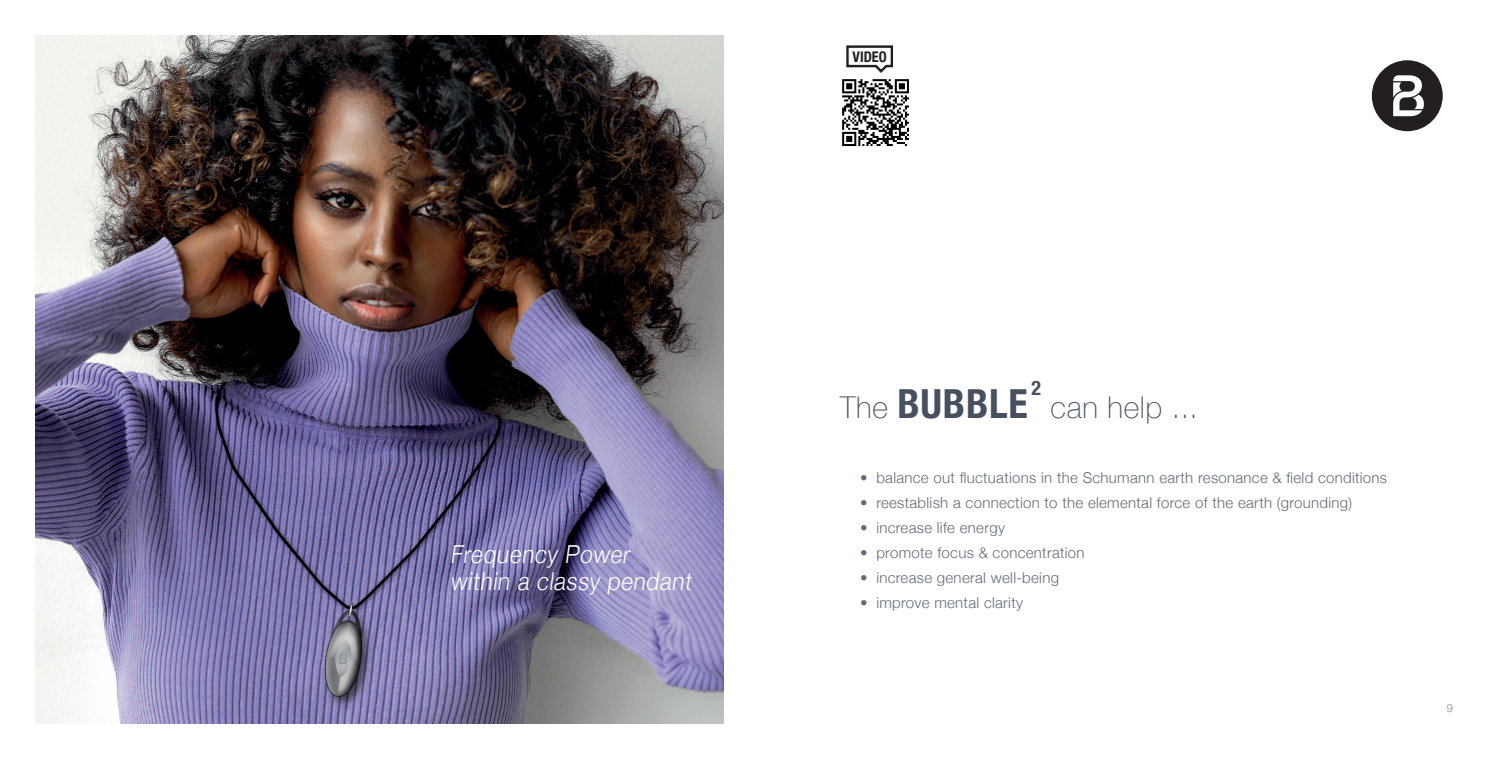
<style>
.page{position:relative;width:1503px;height:759px;background:#fff}
.page>*{position:absolute;margin:0;border:0;box-sizing:border-box;transform-origin:0 0}
._20_Bold_Left{font:700 condensed 40px "Helvetica Neue";letter-spacing:.02em;color:#46505e}
._20_Bold_Left-2{font:100 30px "Helvetica Neue";letter-spacing:.02em;color:#46505e}
._20_Bold_Left-3{font:300 24.75px "Helvetica Neue";color:#fff;scale:.91 1}
._20_Bold_Left-4{font:700 condensed 20px "Helvetica Neue";color:#46505e}
._12_16_Reg_Left{font:300 15px "Helvetica Neue";letter-spacing:.02em;color:#626b77}
.t1{font:700 condensed 14.62px "Helvetica Neue";color:#231f20}
.t2{font:300 11.25px "Helvetica Neue";color:#838a93}
.s1{font-weight:100;font-stretch:normal;font-size:30px}
</style>
<div class="page">
<img style="left:35px;top:35px;width:688px;height:688px">
<svg style="left:1371px;top:60px;width:71px;height:71px"></svg>
<svg style="left:842px;top:79px;width:67px;height:67px"></svg>
<svg style="left:846px;top:45px;width:48px;height:27px"></svg>
<p class="_20_Bold_Left-3" style="left:450px;top:534px;width:204px">Frequency Power</p>
<p class="_20_Bold_Left-3" style="left:450px;top:560px;width:272px">within a classy pendant</p>
<p class="t1" style="left:852px;top:44px;width:36px">VIDEO</p>
<p class="_20_Bold_Left-4" style="left:1031px;top:371px;width:11px">2</p>
<p class="_20_Bold_Left" style="left:840px;top:370px;width:189px"><span class="s1">The</span> BUBBLE</p>
<p class="_20_Bold_Left-2" style="left:1050px;top:384px;width:149px">can help ...</p>
<p class="_12_16_Reg_Left" style="left:860px;top:465px;width:528px">• balance out fluctuations in the Schumann earth resonance &amp; field conditions</p>
<p class="_12_16_Reg_Left" style="left:860px;top:490px;width:493px">• reestablish a connection to the elemental force of the earth (grounding)</p>
<p class="_12_16_Reg_Left" style="left:860px;top:515px;width:146px">• increase life energy</p>
<p class="_12_16_Reg_Left" style="left:860px;top:540px;width:226px">• promote focus &amp; concentration</p>
<p class="_12_16_Reg_Left" style="left:860px;top:565px;width:200px">• increase general well-being</p>
<p class="_12_16_Reg_Left" style="left:860px;top:590px;width:164px">• improve mental clarity</p>
<p class="t2" style="left:1446px;top:698px;width:8px">9</p>
</div>
